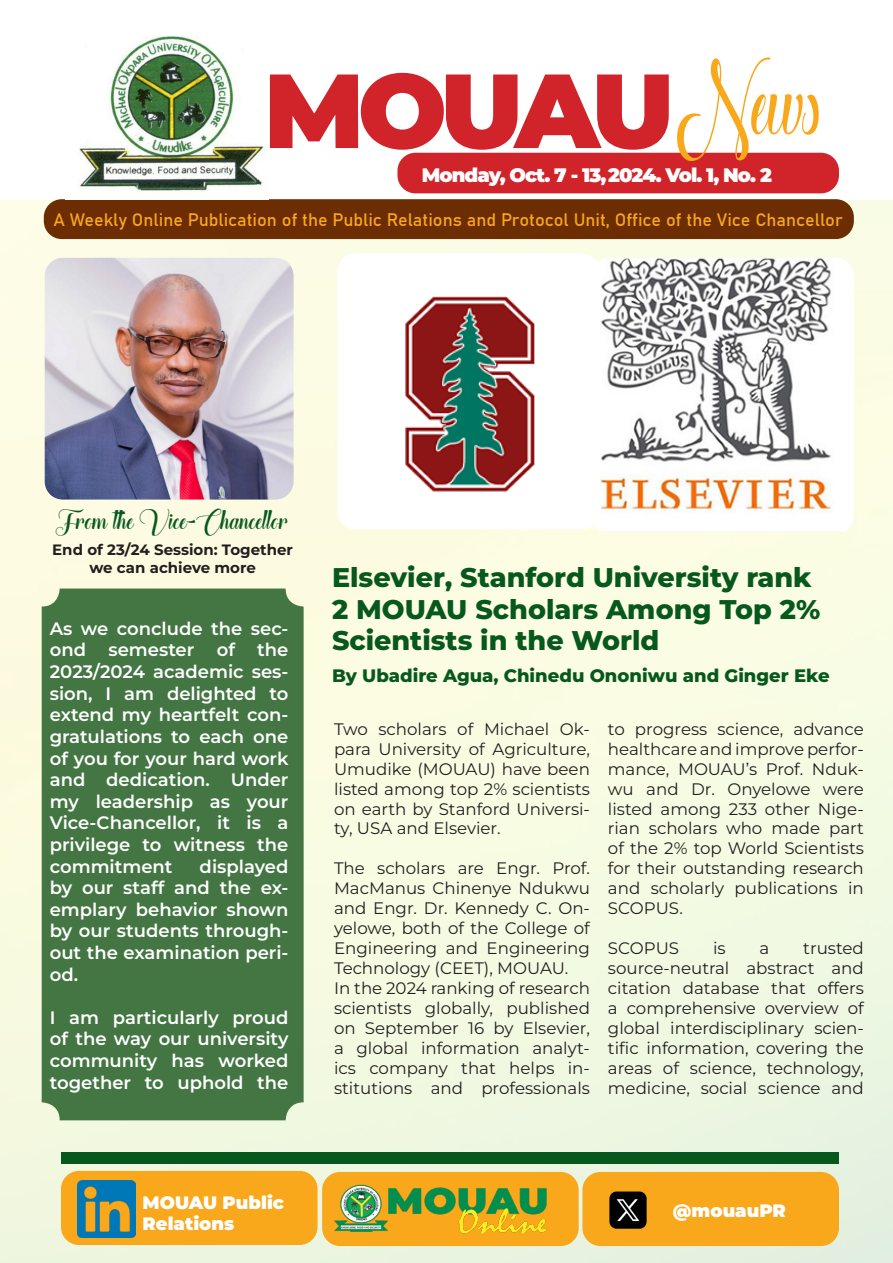
<style>
.page{position:relative;width:893px;height:1263px;background:#fff}
.page>*{position:absolute;margin:0;border:0;box-sizing:border-box;transform-origin:0 0}
.t1{font:900 105px "Montserrat";letter-spacing:-.07em;color:#d1232a}
.t2{font:101.85px "The Heartof Everything Demo";color:#f9a71b;scale:.66 1}
.t3{font:800 27px/31.5px "Montserrat";color:#07581d}
.t4{font:27px "The Heartof Everything Demo";color:#07581d}
.t5{font:900 19.5px "Montserrat";letter-spacing:-.05em;color:#fff}
.t6{font:600 18px/21.6px "Montserrat";color:#fff;text-align:justify}
.t7{font:18px "Bahnschrift";color:#f9a71b}
.t8{font:800 18px "Montserrat";color:#07581d}
.t9{font:900 18px "Montserrat";color:#fff}
.t10{font:16.65px/20px "Montserrat";color:#231f20;text-align:justify}
.t11{font:700 15px/18px "Montserrat";color:#231f20;text-align:center}
</style>
<div class="page">
<img style="left:0;top:199px;width:893px;height:1064px">
<img style="left:591px;top:258px;width:263px;height:273px">
<img style="left:338px;top:253px;width:262px;height:276px">
<div style="left:397px;top:153px;width:442px;height:40px;background:#d1232a;border-radius:18px"></div>
<div style="left:44px;top:199px;width:810px;height:40px;background:#6c2d02;border-radius:18px"></div>
<div style="left:61px;top:1171px;width:257px;height:74px;background:#f9a71b;border-radius:18px"></div>
<img style="left:78px;top:1180px;width:57px;height:58px">
<div style="left:322px;top:1172px;width:257px;height:74px;background:#f9a71b;border-radius:18px"></div>
<img style="left:334px;top:1184px;width:213px;height:51px">
<div style="left:582px;top:1172px;width:257px;height:74px;background:#f9a71b;border-radius:18px"></div>
<img style="left:609px;top:1191px;width:38px;height:38px">
<div style="left:61px;top:1152px;width:778px;height:11px;background:#07581d"></div>
<div style="left:42px;top:588px;width:262px;height:532px;background:#437643;border-radius:18px"></div>
<img style="left:45px;top:258px;width:249px;height:242px">
<img style="left:79px;top:36px;width:185px;height:156px">
<p class="t2" style="left:677px;top:25px;width:219px">News</p>
<p class="t1" style="left:264px;top:32px;width:412px">MOUAU</p>
<p class="t5" style="left:422px;top:161px;width:351px">Monday, Oct. 7 - 13,2024. Vol. 1, No. 2</p>
<p class="t7" style="left:53px;top:206px;width:791px">A Weekly Online Publication of the Public Relations and Protocol Unit, Office of the Vice Chancellor</p>
<p class="t4" style="left:56px;top:500px;width:234px">From the Vice-Chancellor</p>
<p class="t11" style="left:52px;top:540px;width:242px">End of 23/24 Session: Together we can achieve more</p>
<p class="t6" style="left:50px;top:617px;width:240px">As we conclude the sec&shy;ond semester of the 2023/2024 academic ses&shy;sion, I am delighted to extend my heartfelt con&shy;gratulations to each one of you for your hard work and dedication. Under my leadership as your Vice-Chancellor, it is a privilege to witness the commitment</p>
<p class="t6" style="left:50px;top:854px;width:240px;text-indent:150px">displayed by our staff and the ex&shy;emplary behavior shown by our students through&shy;out the examination peri&shy;od.</p>
<p class="t6" style="left:50px;top:1006px;width:240px">I am particularly proud of the way our university community has worked together to uphold the</p>
<p class="t9" style="left:143px;top:1189px;width:143px">MOUAU Public</p>
<p class="t9" style="left:143px;top:1210px;width:93px">Relations</p>
<p class="t3" style="left:332px;top:560px;width:490px">Elsevier, Stanford University rank<br>2 MOUAU Scholars Among Top 2%<br>Scientists in the World</p>
<p class="t8" style="left:332px;top:662px;width:499px">By Ubadire Agua, Chinedu Ononiwu and Ginger Eke</p>
<p class="t10" style="left:334px;top:718px;width:257px">Two scholars of Michael Ok&shy;para University of Agriculture, Umudike (MOUAU) have been listed among top 2% scientists on earth by Stanford Universi&shy;ty, USA and Elsevier.</p>
<p class="t10" style="left:334px;top:858px;width:257px">The scholars are Engr. Prof.<br>MacManus Chinenye Ndukwu and Engr. Dr. Kennedy C. On&shy;yelowe, both of the College of Engineering and Engineering Technology (CEET), MOUAU.</p>
<p class="t10" style="left:334px;top:978px;width:257px">In the 2024 ranking of research scientists globally, published on September 16 by Elsevier, a global information analyt&shy;ics company that helps in&shy;stitutions and professionals</p>
<p class="t10" style="left:608px;top:718px;width:257px">to progress science, advance healthcare and improve perfor&shy;mance, MOUAU’s Prof. Nduk&shy;wu and Dr. Onyelowe were listed among 233 other Nige&shy;rian scholars who made part of the 2% top World Scientists for their outstanding research and scholarly publications in SCOPUS.</p>
<p class="t10" style="left:608px;top:938px;width:73px">SCOPUS</p>
<p class="t10" style="left:713px;top:938px;width:14px">is</p>
<p class="t10" style="left:760px;top:938px;width:11px">a</p>
<p class="t10" style="left:608px;top:938px;width:257px;text-indent:195px">trusted source-neutral abstract and citation database that offers a comprehensive overview of global interdisciplinary scien&shy;tific information, covering the areas of science, technology, medicine, social science and</p>
<p class="t9" style="left:673px;top:1197px;width:115px">@mouauPR</p>
</div>
